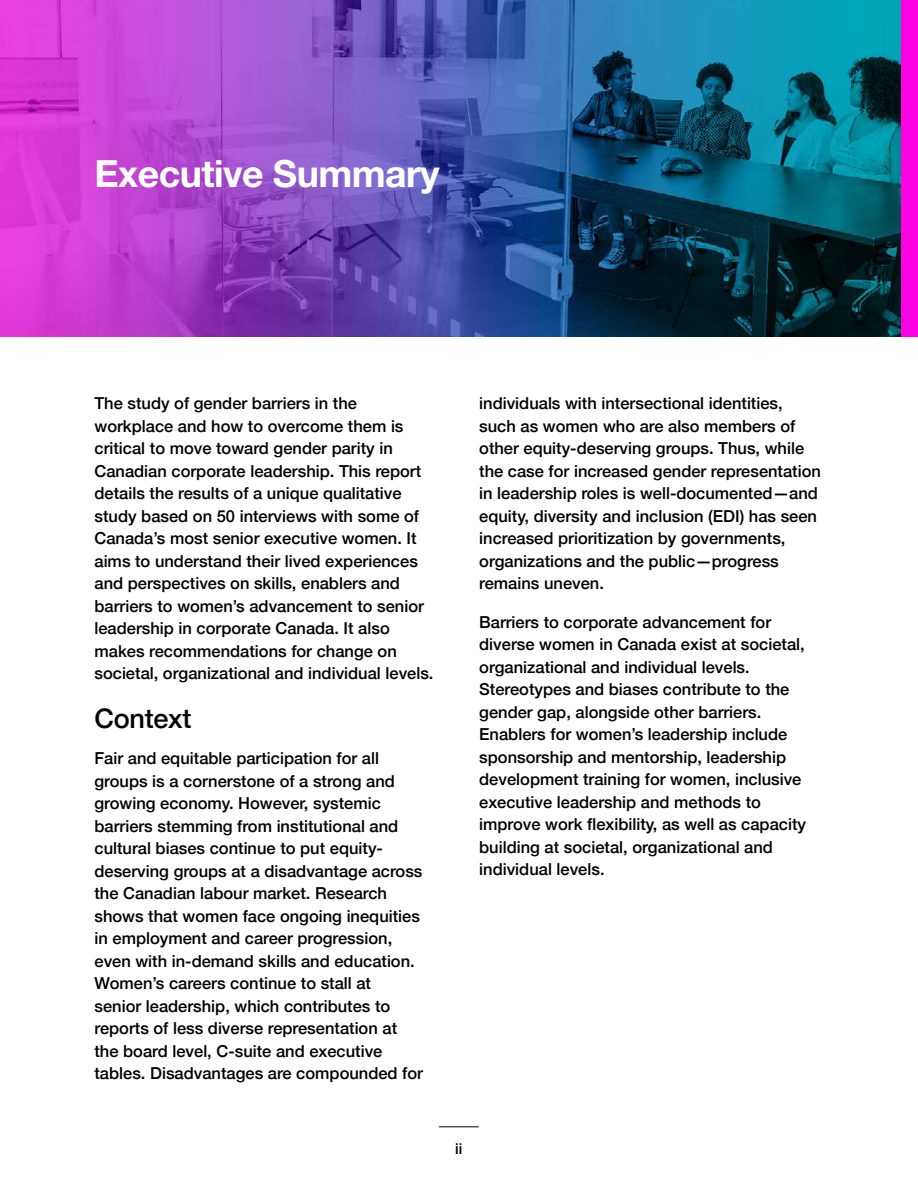
<style>
.page{position:relative;width:918px;height:1188px;background:#fff}
.page>*{position:absolute;margin:0;border:0;box-sizing:border-box;transform-origin:0 0}
.H2-Section_Titles{font:700 37.5px "Helvetica Neue LT Pro";letter-spacing:-.015em;color:#fff}
.H3-Text_Heading{font:500 27px "Helvetica Neue";letter-spacing:-.01em;color:#000}
.Paragraph{font:500 16.5px/22.5px "Helvetica Neue";color:#000}
.Page_Numbers{font:500 15px "Helvetica Neue LT Pro";color:#000}
</style>
<div class="page">
<img style="left:0;top:0;width:902px;height:337px">
<hr style="left:439px;top:1127px;width:40px;height:1px;background:#000">
<div style="left:902px;top:0;width:16px;height:337px;background:#ff00e3"></div>
<h2 class="H2-Section_Titles" style="left:94px;top:151px;width:347px">Executive Summary</h2>
<p class="Paragraph" style="left:94px;top:391px;width:341px">The study of gender barriers in the workplace and how to overcome them is critical to move toward gender parity in Canadian corporate leadership. This report details the results of a unique qualitative study based on 50 interviews with some of Canada’s most senior executive women. It aims to understand their lived experiences and perspectives on skills, enablers and barriers to women’s advancement to senior leadership in corporate Canada. It also makes recommendations for change on societal, organizational and individual levels.</p>
<h3 class="H3-Text_Heading" style="left:94px;top:697px;width:98px">Context</h3>
<p class="Paragraph" style="left:94px;top:746px;width:330px">Fair and equitable participation for all groups is a cornerstone of a strong and growing economy. However, systemic barriers stemming from institutional and cultural biases continue to put equity&shy;deserving groups at a disadvantage across the Canadian labour market. Research shows that women face ongoing inequities in employment and career progression, even with in-demand skills and education.<br>Women’s careers continue to stall at<br>senior leadership, which contributes to reports of less diverse representation at the board level, C-suite and executive tables. Disadvantages are compounded for</p>
<p class="Paragraph" style="left:479px;top:391px;width:343px">individuals with intersectional identities, such as women who are also members of other equity-deserving groups. Thus, while the case for increased gender representation in leadership roles is well-documented—and equity, diversity and inclusion (EDI) has seen increased prioritization by governments, organizations and the public—progress remains uneven.</p>
<p class="Paragraph" style="left:479px;top:609px;width:328px">Barriers to corporate advancement for diverse women in Canada exist at societal, organizational and individual levels.<br>Stereotypes and biases contribute to the gender gap, alongside other barriers.<br>Enablers for women’s leadership include sponsorship and mentorship, leadership development training for women, inclusive executive leadership and methods to improve work flexibility, as well as capacity building at societal, organizational and individual levels.</p>
<p class="Page_Numbers" style="left:455px;top:1140px;width:9px">ii</p>
</div>
